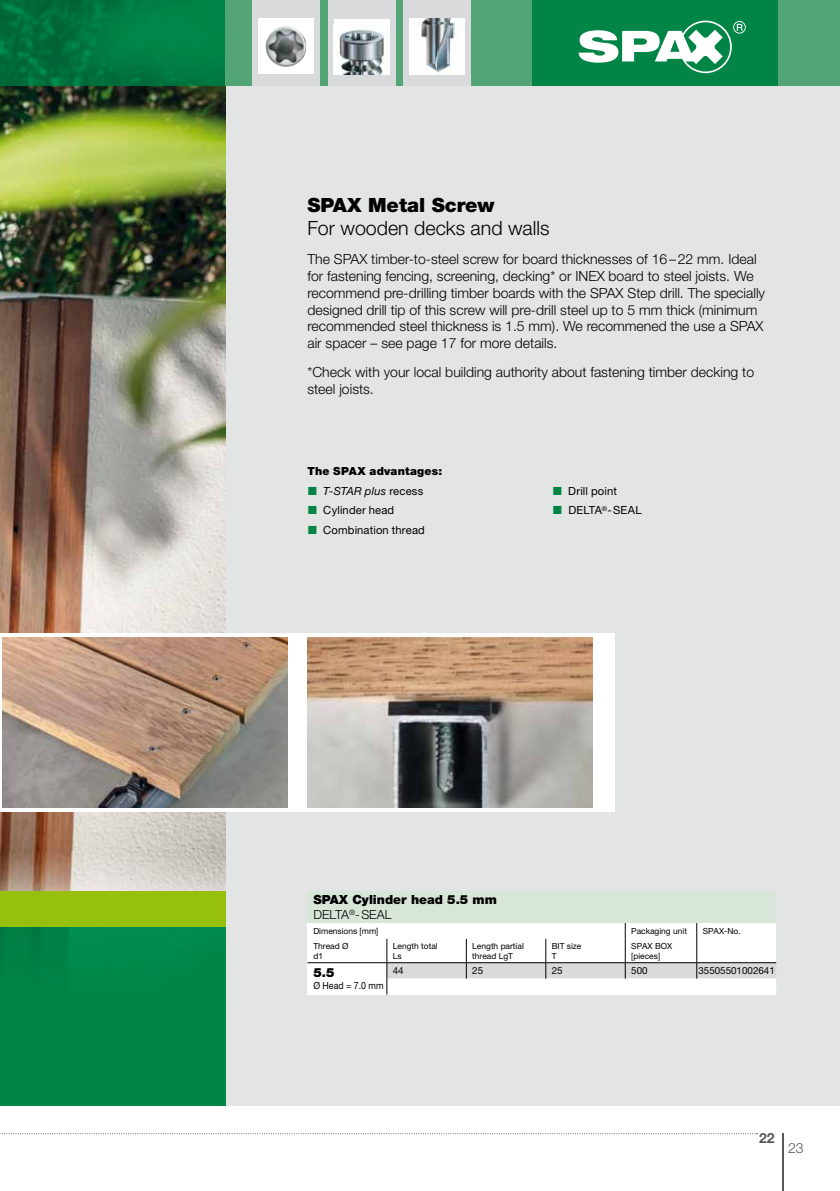
<style>
.page{position:relative;width:840px;height:1191px;background:#fff}
.page>*{position:absolute;margin:0;border:0;box-sizing:border-box;transform-origin:0 0}
.t1{font:300 19.6px "Helvetica Neue LT Pro";color:#000}
.t2{font:900 19.6px "Helvetica Neue LT Pro";color:#000}
.t3{font:300 14px/16.8px "Helvetica Neue LT Pro";color:#000}
.t4{font:700 14px "Helvetica Neue LT Pro";color:#58585a}
.t5{font:300 14px "Helvetica Neue LT Pro";color:#58585a}
.t6{font:900 12.6px/15.2px "Helvetica Neue LT Pro";color:#000}
.t7{font:11.2px/19.4px "Helvetica Neue LT Pro";letter-spacing:.01em;color:#000}
.t8{font:9.8px "Helvetica Neue LT Pro";color:#000}
.t9{font:9.8px "Helvetica Neue LT Pro";color:#000;scale:.9 1}
.t10{font:8.4px/10px "Helvetica Neue LT Pro";color:#000}
.s1{font-weight:900}
.s2{font-style:italic}
.s3{font-weight:300}
</style>
<div class="page">
<div style="left:0;top:0;width:839px;height:1105px;background:#e3e4e4"></div>
<img style="left:0;top:0;width:226px;height:1011px">
<div style="left:0;top:1011px;width:226px;height:94px;background:#008547"></div>
<img style="left:0;top:85px;width:226px;height:1px">
<svg style="left:0;top:1133px;width:757px;height:1px"></svg>
<div style="left:0;top:891px;width:226px;height:36px;background:#97bf0d"></div>
<div style="left:226px;top:0;width:613px;height:85px;background:#53a576"></div>
<hr style="left:781px;top:1133px;width:2px;height:58px;background:#58585a">
<div style="left:0;top:633px;width:614px;height:179px;background:#fff"></div>
<div style="left:532px;top:0;width:245px;height:85px;background:#008547"></div>
<svg style="left:578px;top:21px;width:167px;height:52px"></svg>
<div style="left:252px;top:0;width:67px;height:85px;background:#d9dadb"></div>
<div style="left:403px;top:0;width:67px;height:85px;background:#d9dadb"></div>
<img style="left:409px;top:19px;width:55px;height:55px">
<div style="left:327px;top:0;width:68px;height:85px;background:#d9dadb"></div>
<div style="left:333px;top:19px;width:56px;height:55px;background:#fff"></div>
<img style="left:333px;top:25px;width:52px;height:49px">
<img style="left:3px;top:637px;width:284px;height:171px">
<img style="left:307px;top:637px;width:284px;height:171px">
<div style="left:258px;top:19px;width:55px;height:55px;background:#fff"></div>
<img style="left:265px;top:26px;width:41px;height:41px;border-radius:20px">
<div style="left:307px;top:891px;width:468px;height:103px;background:#fff"></div>
<div style="left:307px;top:891px;width:468px;height:32px;background:#d7e6d8"></div>
<hr style="left:307px;top:962px;width:79px;height:1px;background:#000">
<svg style="left:386px;top:923px;width:389px;height:71px"></svg>
<svg style="left:0;top:0;width:4px;height:7px"></svg>
<h1 class="t2" style="left:307px;top:193px;width:188px">SPAX Metal Screw</h1>
<h1 class="t1" style="left:307px;top:216px;width:243px">For wooden decks and walls</h1>
<p class="t3" style="left:307px;top:250px;width:459px">The SPAX timber-to-steel screw for board thicknesses of 16 – 22 mm. Ideal for fastening fencing, screening, decking* or INEX board to steel joists. We recommend pre-drilling timber boards with the SPAX Step drill. The specially designed drill tip of this screw will pre-drill steel up to 5 mm thick (minimum recommended steel thickness is 1.5 mm). We recommened the use a SPAX air spacer – see page 17 for more details.</p>
<p class="t3" style="left:307px;top:363px;width:448px">*Check with your local building authority about fastening timber decking to steel joists.</p>
<p class="t7" style="left:323px;top:461px;width:120px;text-indent:-16px"><span class="s1">The SPAX advantages:<br></span><span class="s2">T-STAR plus</span> recess<br>Cylinder head<br>Combination thread</p>
<p class="t7" style="left:568px;top:481px;width:75px">Drill point<br>DELTA<sup>®</sup>- SEAL</p>
<p class="t6" style="left:313px;top:892px;width:185px">SPAX Cylinder head 5.5 mm<br><span class="s3">DELTA</span><sup>®</sup><span class="s3">- SEAL</span></p>
<p class="t10" style="left:313px;top:926px;width:66px">Dimensions [mm]</p>
<p class="t10" style="left:631px;top:926px;width:57px">Packaging unit</p>
<p class="t10" style="left:702px;top:926px;width:39px">SPAX-No.</p>
<p class="t10" style="left:313px;top:940px;width:37px">Thread Ø d1</p>
<p class="t10" style="left:392px;top:940px;width:46px">Length total<br>Ls</p>
<p class="t10" style="left:472px;top:940px;width:53px">Length partial thread LgT</p>
<p class="t10" style="left:551px;top:940px;width:31px">BIT size<br>T</p>
<p class="t10" style="left:631px;top:940px;width:43px">SPAX BOX [pieces]</p>
<p class="t6" style="left:313px;top:965px;width:23px">5.5</p>
<p class="t9" style="left:313px;top:979px;width:79px">Ø Head = 7.0 mm</p>
<p class="t8" style="left:392px;top:965px;width:12px">44</p>
<p class="t8" style="left:472px;top:965px;width:12px">25</p>
<p class="t8" style="left:551px;top:965px;width:12px">25</p>
<p class="t8" style="left:631px;top:965px;width:18px">500</p>
<p class="t8" style="left:698px;top:965px;width:78px">35505501002641</p>
<p class="t4" style="left:758px;top:1129px;width:17px">22</p>
<p class="t5" style="left:787px;top:1139px;width:17px">23</p>
</div>
